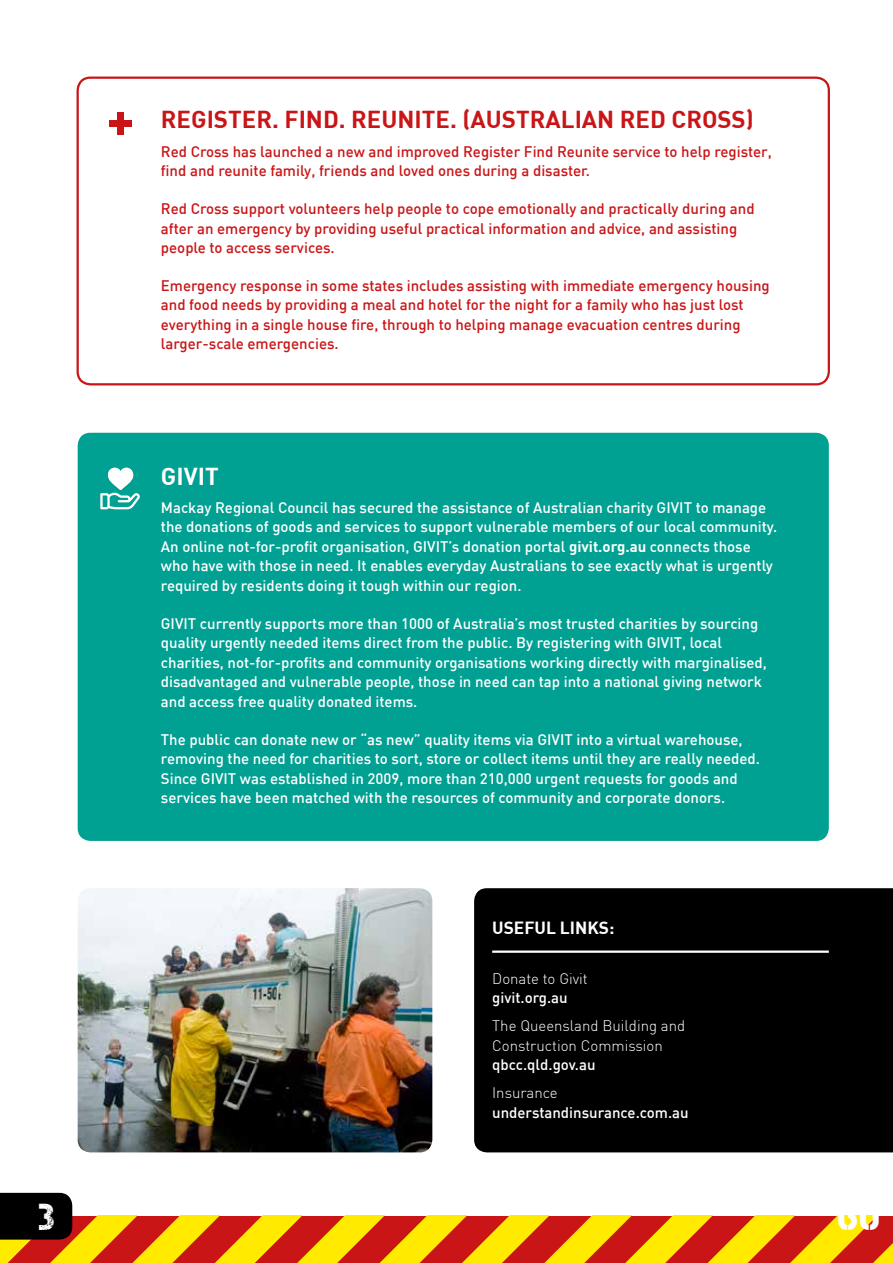
<style>
.page{position:relative;width:893px;height:1263px;background:#fff}
.page>*{position:absolute;margin:0;border:0;box-sizing:border-box;transform-origin:0 0}
.t1{font:37.5px "Captureit";color:#fff}
.t2{font:700 24px "DIN";color:#ca1517}
.t3{font:700 24px "DIN";color:#fff}
.t4{font:700 17.25px "DIN";color:#fff}
.t5{font:500 15px/19.5px "DIN";color:#fff}
.t6{font:500 15px/19.5px "DIN";color:#ca1517}
.t7{font:300 15px/19.5px "DIN";color:#fff}
.s1{font-weight:700}
</style>
<div class="page">
<svg style="left:0;top:1193px;width:893px;height:70px"></svg>
<div style="left:77px;top:77px;width:753px;height:308px;border:2px solid #ca1517;border-radius:13px"></div>
<div style="left:78px;top:433px;width:751px;height:408px;background:#00a092;border-radius:13px"></div>
<div style="left:117px;top:112px;width:6px;height:22px;background:#ca1517"></div>
<div style="left:109px;top:120px;width:22px;height:6px;background:#ca1517"></div>
<svg style="left:100px;top:468px;width:40px;height:41px"></svg>
<div style="left:474px;top:888px;width:419px;height:264px;background:#000"></div>
<hr style="left:492px;top:950px;width:337px;height:3px;background:#fff">
<img style="left:78px;top:888px;width:354px;height:264px">
<h1 class="t1" style="left:39px;top:1195px;width:17px">3</h1>
<h2 class="t2" style="left:161px;top:104px;width:594px">REGISTER. FIND. REUNITE. (AUSTRALIAN RED CROSS)</h2>
<p class="t6" style="left:161px;top:141px;width:613px">Red Cross has launched a new and improved Register Find Reunite service to help register, find and reunite family, friends and loved ones during a disaster.</p>
<p class="t6" style="left:161px;top:198px;width:595px">Red Cross support volunteers help people to cope emotionally and practically during and after an emergency by providing useful practical information and advice, and assisting people to access services.</p>
<p class="t6" style="left:161px;top:275px;width:610px">Emergency response in some states includes assisting with immediate emergency housing and food needs by providing a meal and hotel for the night for a family who has just lost everything in a single house fire, through to helping manage evacuation centres during larger-scale emergencies.</p>
<h2 class="t3" style="left:161px;top:460px;width:59px">GIVIT</h2>
<p class="t5" style="left:161px;top:497px;width:618px">Mackay Regional Council has secured the assistance of Australian charity GIVIT to manage the donations of goods and services to support vulnerable members of our local community.<br>An online not-for-profit organisation, GIVIT’s donation portal <span class="s1">givit.org.au</span> connects those who have with those in need. It enables everyday Australians to see exactly what is urgently required by residents doing it tough within our region.</p>
<p class="t5" style="left:161px;top:613px;width:607px">GIVIT currently supports more than 1000 of Australia’s most trusted charities by sourcing quality urgently needed items direct from the public. By registering with GIVIT, local charities, not-for-profits and community organisations working directly with marginalised, disadvantaged and vulnerable people, those in need can tap into a national giving network and access free quality donated items.</p>
<p class="t5" style="left:161px;top:729px;width:601px">The public can donate new or “as new” quality items via GIVIT into a virtual warehouse, removing the need for charities to sort, store or collect items until they are really needed.<br>Since GIVIT was established in 2009, more than 210,000 urgent requests for goods and services have been matched with the resources of community and corporate donors.</p>
<p class="t4" style="left:492px;top:916px;width:124px">USEFUL LINKS:</p>
<p class="t7" style="left:492px;top:968px;width:97px">Donate to Givit</p>
<p class="t5" style="left:492px;top:987px;width:77px">givit.org.au</p>
<p class="t7" style="left:492px;top:1016px;width:195px">The Queensland Building and<br>Construction Commission</p>
<p class="t5" style="left:492px;top:1054px;width:105px">qbcc.qld.gov.au</p>
<p class="t7" style="left:492px;top:1083px;width:67px">Insurance</p>
<p class="t5" style="left:492px;top:1102px;width:198px">understandinsurance.com.au</p>
<h1 class="t1" style="left:838px;top:1196px;width:43px">60</h1>
</div>
